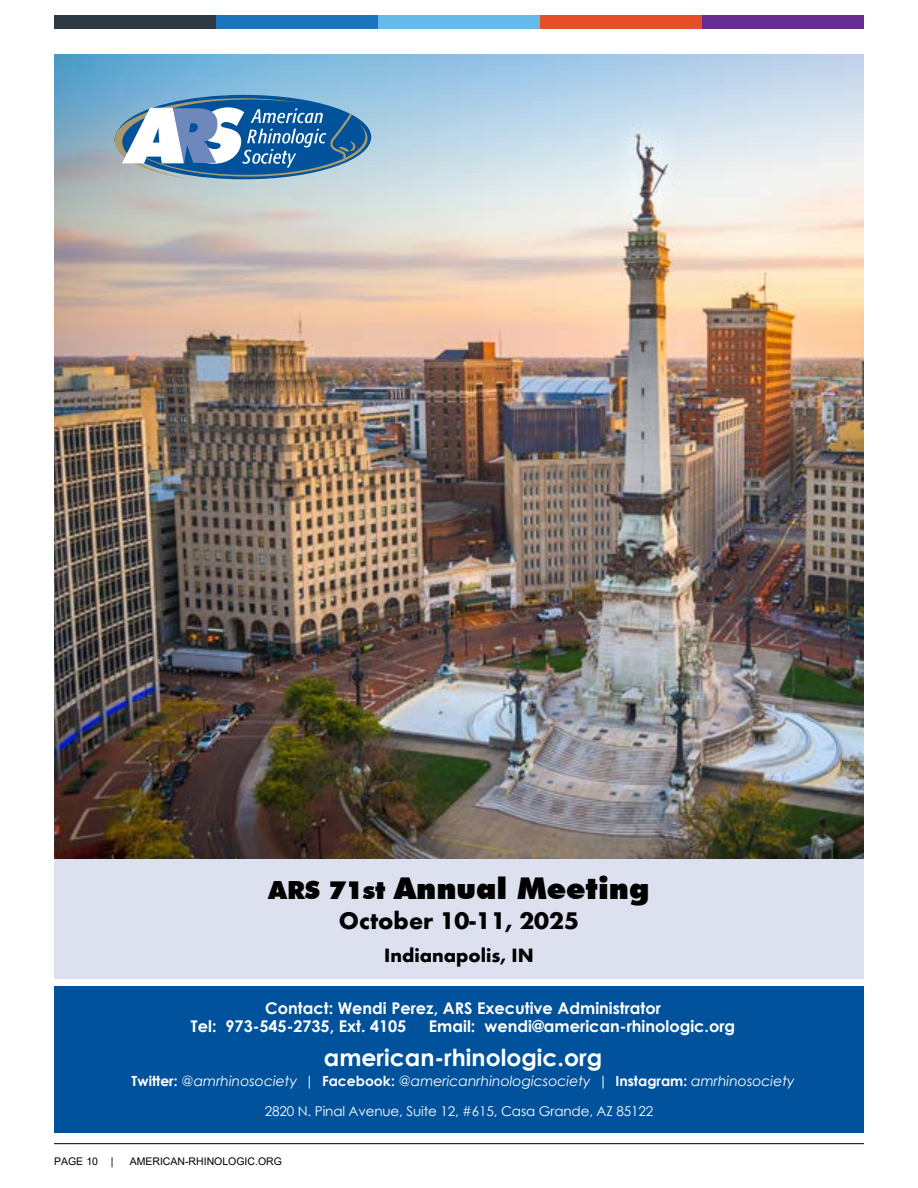
<style>
.page{position:relative;width:918px;height:1188px;background:#fff}
.page>*{position:absolute;margin:0;border:0;box-sizing:border-box;transform-origin:0 0}
.t1{font:900 30px "Futura BT";color:#000}
.t2{font:700 24.9px "Futura";color:#000}
.t3{font:700 23.55px "Century Gothic";color:#fff}
.t4{font:700 19.95px "Futura";color:#000}
.t5{font:700 16.2px/18.5px "Century Gothic";color:#fff}
.t6{font:italic 13.95px "Century Gothic";color:#fff}
.t7{font:13.5px "Century Gothic";letter-spacing:-.01em;color:#fff}
.t8{font:10.5px "Arial";color:#000}
.s1{font-size:25.05px}
.s2{font-weight:700;font-style:normal}
</style>
<div class="page">
<hr style="left:54px;top:1143px;width:810px;height:1px;background:#000">
<div style="left:54px;top:15px;width:162px;height:14px;background:#2d3844"></div>
<div style="left:216px;top:15px;width:162px;height:14px;background:#1c75bc"></div>
<div style="left:378px;top:15px;width:162px;height:14px;background:#65bae9"></div>
<div style="left:540px;top:15px;width:162px;height:14px;background:#e54e26"></div>
<div style="left:702px;top:15px;width:162px;height:14px;background:#662d91"></div>
<div style="left:54px;top:986px;width:810px;height:146px;background:#00529c"></div>
<div style="left:54px;top:858px;width:810px;height:121px;background:#dde1ef"></div>
<img style="left:54px;top:55px;width:810px;height:803px">
<svg style="left:114px;top:95px;width:257px;height:84px"></svg>
<h1 class="t1" style="left:269px;top:871px;width:382px"><span class="s1">ARS 71st</span> Annual Meeting</h1>
<h2 class="t2" style="left:339px;top:906px;width:242px">October 10-11, 2025</h2>
<p class="t4" style="left:384px;top:943px;width:151px">Indianapolis, IN</p>
<p class="t5" style="left:191px;top:998px;width:471px;text-indent:74px">Contact: Wendi Perez, ARS Executive Administrator<br>Tel: 973-545-2735, Ext. 4105</p>
<p class="t5" style="left:429px;top:1016px;width:308px">Email: wendi@american-rhinologic.org</p>
<h3 class="t3" style="left:324px;top:1040px;width:280px">american-rhinologic.org</h3>
<p class="t6" style="left:132px;top:1071px;width:665px"><span class="s2">Twitter:</span> @amrhinosociety | <span class="s2">Facebook:</span> @americanrhinologicsociety | <span class="s2">Instagram:</span> amrhinosociety</p>
<p class="t7" style="left:265px;top:1102px;width:390px">2820 N. Pinal Avenue, Suite 12, #615, Casa Grande, AZ 85122</p>
<p class="t8" style="left:54px;top:1154px;width:61px">PAGE 10 |</p>
<p class="t8" style="left:130px;top:1154px;width:154px">AMERICAN-RHINOLOGIC.ORG</p>
</div>
